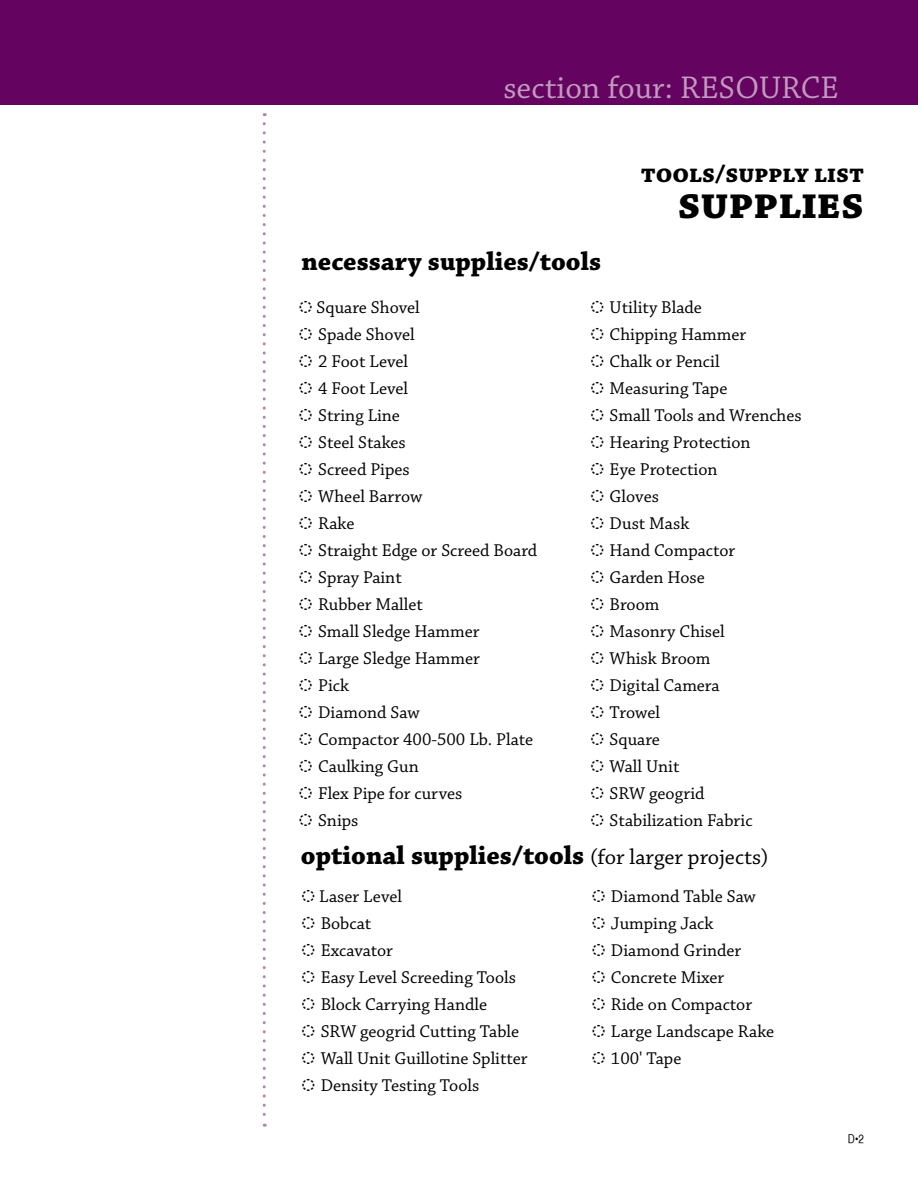
<style>
.page{position:relative;width:918px;height:1188px;background:#fff}
.page>*{position:absolute;margin:0;border:0;box-sizing:border-box;transform-origin:0 0}
.t1{font:700 45px "Chaparral Pro";color:#000}
.t2{font:33px "Chaparral Pro";color:#c19abf}
.t3{font:700 27px "Chaparral Pro";color:#000}
.t4{font:700 25.5px "Chaparral Pro";color:#000}
.t5{font:18px/27px "Chaparral Pro";color:#000}
.t6{font:12px "Helvetica CY Plain";color:#000}
.s1{font-family:"Inai Mathi"}
.s2{font-weight:400;font-size:22.5px}
</style>
<div class="page">
<svg style="left:263px;top:124px;width:3px;height:1003px"></svg>
<div style="left:0;top:0;width:918px;height:104px;background:#650360"></div>
<p class="t2" style="left:503px;top:69px;width:337px">section four: RESOURCE</p>
<p class="t3" style="left:302px;top:245px;width:301px">necessary supplies/tools</p>
<p class="t4" style="left:641px;top:159px;width:225px">tools/supply list</p>
<p class="t1" style="left:678px;top:178px;width:188px">supplies</p>
<p class="t5" style="left:299px;top:295px;width:240px"><span class="s1">◌</span> Square Shovel<br><span class="s1">◌</span> Spade Shovel<br><span class="s1">◌</span> 2 Foot Level<br><span class="s1">◌</span> 4 Foot Level<br><span class="s1">◌</span> String Line<br><span class="s1">◌</span> Steel Stakes<br><span class="s1">◌</span> Screed Pipes<br><span class="s1">◌</span> Wheel Barrow<br><span class="s1">◌</span> Rake<br><span class="s1">◌</span> Straight Edge or Screed Board <span class="s1">◌</span> Spray Paint<br><span class="s1">◌</span> Rubber Mallet<br><span class="s1">◌</span> Small Sledge Hammer<br><span class="s1">◌</span> Large Sledge Hammer<br><span class="s1">◌</span> Pick<br><span class="s1">◌</span> Diamond Saw<br><span class="s1">◌</span> Compactor 400-500 Lb. Plate <span class="s1">◌</span> Caulking Gun<br><span class="s1">◌</span> Flex Pipe for curves<br><span class="s1">◌</span> Snips</p>
<p class="t5" style="left:590px;top:295px;width:213px"><span class="s1">◌</span> Utility Blade<br><span class="s1">◌</span> Chipping Hammer<br><span class="s1">◌</span> Chalk or Pencil<br><span class="s1">◌</span> Measuring Tape<br><span class="s1">◌</span> Small Tools and Wrenches <span class="s1">◌</span> Hearing Protection<br><span class="s1">◌</span> Eye Protection<br><span class="s1">◌</span> Gloves<br><span class="s1">◌</span> Dust Mask<br><span class="s1">◌</span> Hand Compactor<br><span class="s1">◌</span> Garden Hose<br><span class="s1">◌</span> Broom<br><span class="s1">◌</span> Masonry Chisel<br><span class="s1">◌</span> Whisk Broom<br><span class="s1">◌</span> Digital Camera<br><span class="s1">◌</span> Trowel<br><span class="s1">◌</span> Square<br><span class="s1">◌</span> Wall Unit<br><span class="s1">◌</span> SRW geogrid<br><span class="s1">◌</span> Stabilization Fabric</p>
<p class="t3" style="left:301px;top:839px;width:469px">optional supplies/tools <span class="s2">(for larger projects)</span></p>
<p class="t5" style="left:302px;top:883px;width:228px"><span class="s1">◌</span> Laser Level<br><span class="s1">◌</span> Bobcat<br><span class="s1">◌</span> Excavator<br><span class="s1">◌</span> Easy Level Screeding Tools <span class="s1">◌</span> Block Carrying Handle<br><span class="s1">◌</span> SRW geogrid Cutting Table <span class="s1">◌</span> Wall Unit Guillotine Splitter <span class="s1">◌</span> Density Testing Tools</p>
<p class="t5" style="left:592px;top:883px;width:184px"><span class="s1">◌</span> Diamond Table Saw<br><span class="s1">◌</span> Jumping Jack<br><span class="s1">◌</span> Diamond Grinder<br><span class="s1">◌</span> Concrete Mixer<br><span class="s1">◌</span> Ride on Compactor<br><span class="s1">◌</span> Large Landscape Rake <span class="s1">◌</span> 100' Tape</p>
<p class="t6" style="left:848px;top:1132px;width:18px">D•2</p>
</div>
